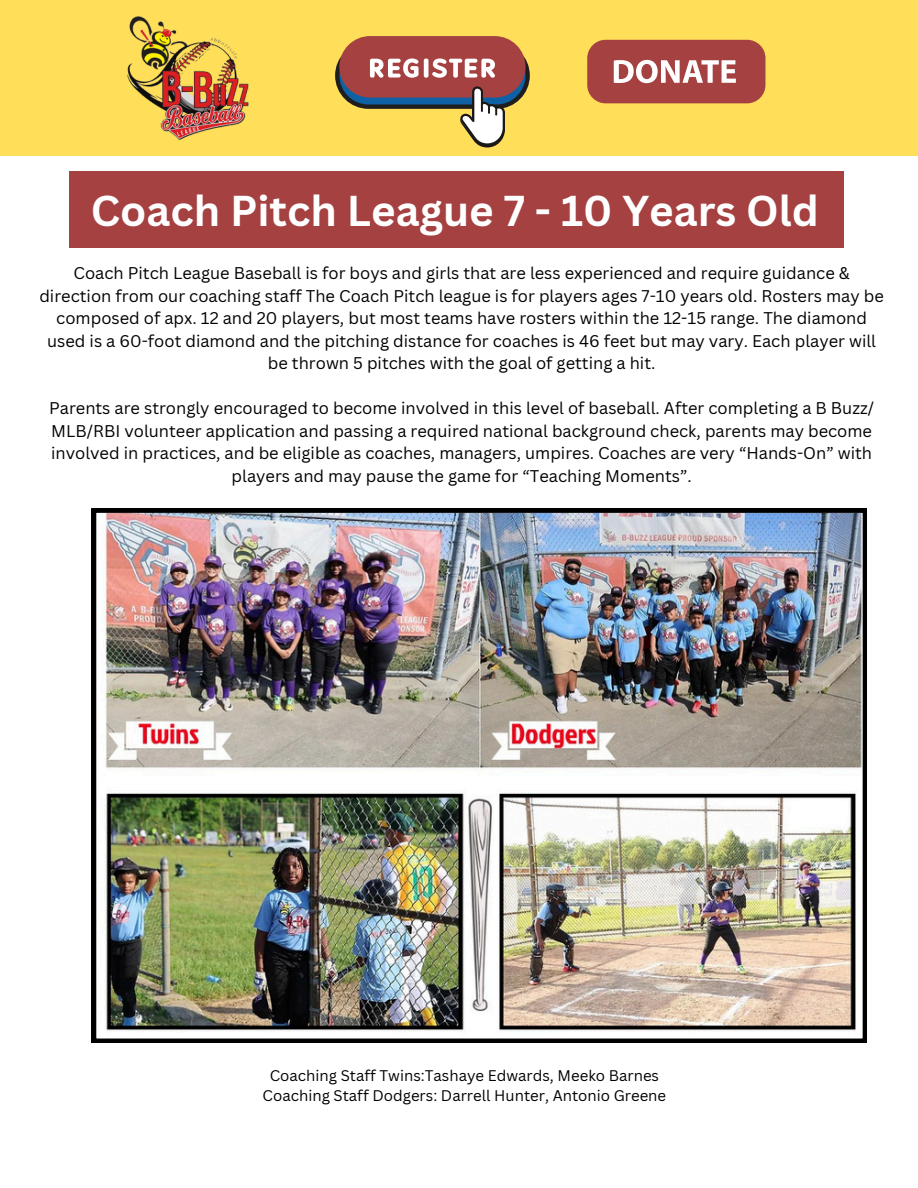
<style>
.page{position:relative;width:918px;height:1188px;background:#fff}
.page>*{position:absolute;margin:0;border:0;box-sizing:border-box;transform-origin:0 0}
.t1{font:700 42px "Canva Sans";color:#fff}
.t2{font:16.5px/22.5px "Canva Sans";color:#000;text-align:center}
.t3{font:15px "Canva Sans";color:#000}
</style>
<div class="page">
<div style="left:0;top:0;width:918px;height:156px;background:#ffde59"></div>
<img style="left:127px;top:16px;width:122px;height:124px">
<div style="left:587px;top:40px;width:178px;height:63px;background:#a54141;border-radius:18px"></div>
<svg style="left:614px;top:60px;width:122px;height:23px"></svg>
<div style="left:339px;top:36px;width:187px;height:62px;background:#a54141;border-radius:31px"></div>
<svg style="left:335px;top:42px;width:195px;height:105px"></svg>
<div style="left:69px;top:171px;width:774px;height:77px;background:#a54141"></div>
<img style="left:92px;top:508px;width:775px;height:535px">
<p class="t1" style="left:91px;top:181px;width:730px">Coach Pitch League 7 - 10 Years Old</p>
<p class="t2" style="left:39px;top:262px;width:846px">Coach Pitch League Baseball is for boys and girls that are less experienced and require guidance &amp; direction from our coaching staff The Coach Pitch league is for players ages 7-10 years old. Rosters may be composed of apx. 12 and 20 players, but most teams have rosters within the 12-15 range. The diamond used is a 60-foot diamond and the pitching distance for coaches is 46 feet but may vary. Each player will be thrown 5 pitches with the goal of getting a hit.</p>
<p class="t2" style="left:49px;top:397px;width:827px">Parents are strongly encouraged to become involved in this level of baseball. After completing a B Buzz/ MLB/RBI volunteer application and passing a required national background check, parents may become involved in practices, and be eligible as coaches, managers, umpires. Coaches are very “Hands-On” with players and may pause the game for “Teaching Moments”.</p>
<p class="t3" style="left:270px;top:1065px;width:391px">Coaching Staff Twins:Tashaye Edwards, Meeko Barnes</p>
<h1 class="t3" style="left:263px;top:1085px;width:405px">Coaching Staff Dodgers: Darrell Hunter, Antonio Greene</h1>
</div>
